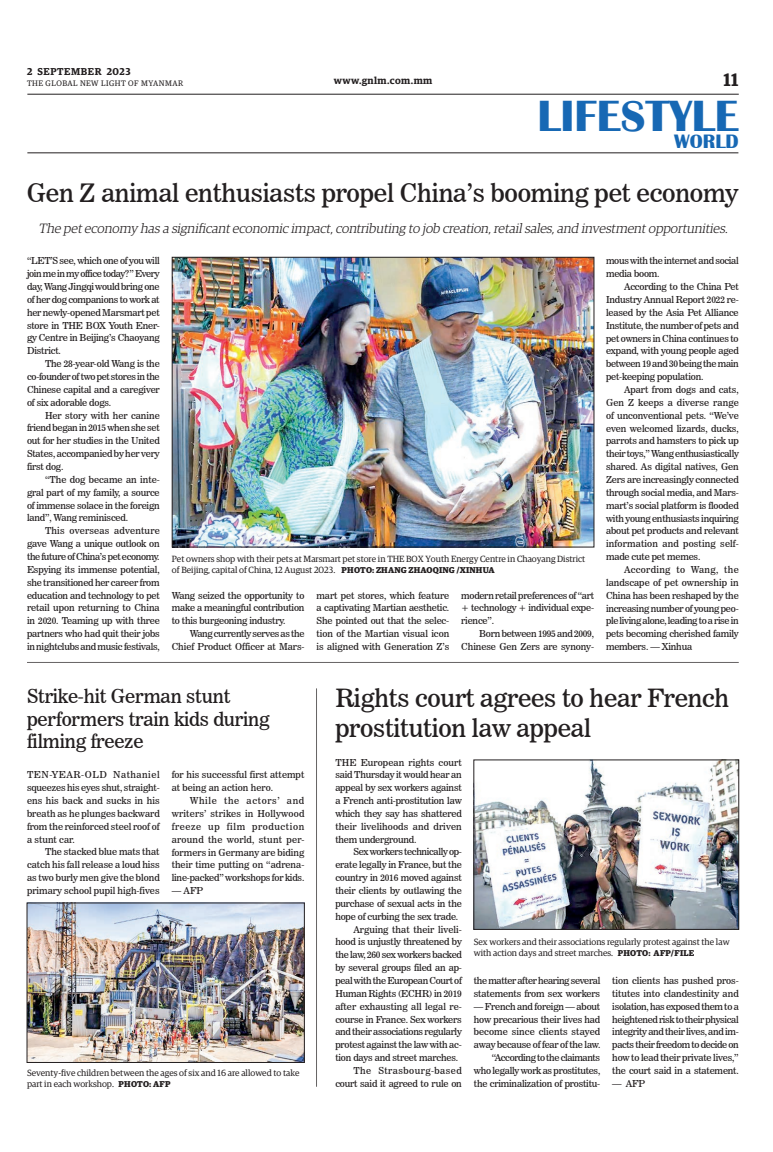
<style>
.page{position:relative;width:773px;height:1152px;background:#fff}
.page>*{position:absolute;margin:0;border:0;box-sizing:border-box;transform-origin:0 0}
.t1{font:700 45px "Britannic";color:#1768b4}
._2_Clm_Head{font:25.2px "News 706 BT Roman C";letter-spacing:-.01em;color:#231f20}
._2_Clm_Head-2{font:25px/30px "News 706 BT Roman C";letter-spacing:-.01em;color:#231f20}
.t2{font:700 20px "Britannic";color:#1768b4}
._2_Clm_Head-3{font:19px/22.8px "News 706 BT Roman C";letter-spacing:-.01em;color:#231f20}
.t3{font:600 18px "Guardian Egyp";color:#231f20}
.t4{font:italic 300 13.5px "Guardian Egyp";color:#231f20}
.t5{font:600 10px "Guardian Egyp";letter-spacing:.04em;color:#231f20}
.t6{font:600 10px "Guardian Egyp";letter-spacing:.06em;color:#231f20}
._2nd_Body{font:9.5px/12.9px "News 706 BT Roman C";letter-spacing:-.02em;color:#231f20;text-align:justify}
.Normal_Para{font:9.5px/12.9px "News 706 BT Roman C";letter-spacing:-.005em;color:#231f20;text-align:justify}
._2nd_Body-2{font:9.5px/12.9px "News 706 BT Roman C";color:#231f20}
.t7{font:9px/10.8px "Guardian Egyp";color:#231f20}
.t8{font:8px "Guardian Egyp";letter-spacing:.06em;color:#231f20}
.s1{font-weight:700;font-size:8.5px}
</style>
<div class="page">
<hr style="left:27px;top:94px;width:711px;height:1px;background:#231f20">
<hr style="left:27px;top:153px;width:711px;height:1px;background:#231f20">
<img style="left:174px;top:259px;width:418px;height:286px">
<div style="left:172px;top:257px;width:422px;height:290px;border:1px solid #231f20"></div>
<hr style="left:27px;top:662px;width:711px;height:1px;background:#231f20">
<img style="left:475px;top:762px;width:261px;height:166px">
<div style="left:473px;top:760px;width:265px;height:170px;border:1px solid #231f20"></div>
<img style="left:29px;top:905px;width:273px;height:156px">
<div style="left:27px;top:903px;width:277px;height:160px;border:1px solid #231f20"></div>
<hr style="left:316px;top:688px;width:1px;height:399px;background:#231f20">
<p class="t6" style="left:27px;top:64px;width:105px">2 SEPTEMBER 2023</p>
<p class="t8" style="left:27px;top:78px;width:158px">THE GLOBAL NEW LIGHT OF MYANMAR</p>
<p class="t5" style="left:334px;top:73px;width:100px">www.gnlm.com.mm</p>
<h3 class="t3" style="left:723px;top:67px;width:16px">11</h3>
<h1 class="t1" style="left:537px;top:91px;width:203px">LIFESTYLE</h1>
<h3 class="t2" style="left:674px;top:130px;width:66px">WORLD</h3>
<p class="_2_Clm_Head" style="left:27px;top:178px;width:713px">Gen Z animal enthusiasts propel China’s booming pet economy</p>
<p class="t4" style="left:39px;top:219px;width:693px">The peteconomy has a significanteconomic impact,contributing to j ob creation,retailsales,and investmentopportunities.</p>
<p class="Normal_Para" style="left:27px;top:254px;width:134px">“LET’S see, which one of you will join me in my office today?” Every day, Wang Jingqi would bring one of her dog companions to work at her newly-opened Marsmart pet store in THE BOX Youth Ener&shy;gy Centre in Beijing’s Chaoyang District.</p>
<p class="_2nd_Body" style="left:27px;top:357px;width:134px;text-indent:18px">The 28-year-old Wang is the co-founder of two pet stores in the Chinese capital and a caregiver of six adorable dogs.</p>
<p class="_2nd_Body" style="left:27px;top:409px;width:134px;text-indent:18px">Her story with her canine friend began in 2015 when she set out for her studies in the United States, accompanied by her very first dog.</p>
<p class="_2nd_Body" style="left:27px;top:473px;width:134px;text-indent:18px">“The dog became an inte&shy;gral part of my family, a source of immense solace in the foreign land”, Wang reminisced.</p>
<p class="_2nd_Body" style="left:27px;top:524px;width:134px;text-indent:18px">This overseas adventure gave Wang a unique outlook on the future of China’s pet economy.<br>Espying its immense potential, she transitioned her career from education and technology to pet retail upon returning to China in 2020. Teaming up with three partners who had quit their jobs in nightclubs and music festivals,</p>
<p class="_2nd_Body" style="left:606px;top:255px;width:134px">mous with the internet and social media boom.</p>
<p class="_2nd_Body" style="left:606px;top:280px;width:134px;text-indent:18px">According to the China Pet Industry Annual Report 2022 re&shy;leased by the Asia Pet Alliance Institute, the number of pets and pet owners in China continues to expand, with young people aged between 19 and 30 being the main pet-keeping population.</p>
<p class="_2nd_Body" style="left:606px;top:383px;width:134px;text-indent:18px">Apart from dogs and cats, Gen Z keeps a diverse range of unconventional pets. “We’ve even welcomed lizards, ducks, parrots and hamsters to pick up their toys,” Wang enthusiastically shared. As digital natives, Gen Zers are increasingly connected through social media, and Mars&shy;mart’s social platform is flooded with young enthusiasts inquiring about pet products and relevant information and posting self&shy;made cute pet memes.</p>
<p class="_2nd_Body" style="left:606px;top:563px;width:134px;text-indent:18px">According to Wang, the landscape of pet ownership in China has been reshaped by the increasing number of young peo&shy;ple living alone, leading to a rise in pets becoming cherished family members. — Xinhua</p>
<p class="t7" style="left:172px;top:553px;width:415px">Pet owners shop with their pets at Marsmart pet store in THE BOX Youth Energy Centre in Chaoyang District of Beijing, capital of China, 12 August 2023. <span class="s1">PHOTO: ZHANG ZHAOQING /XINHUA</span></p>
<p class="_2nd_Body" style="left:172px;top:589px;width:134px">Wang seized the opportunity to make a meaningful contribution to this burgeoning industry.</p>
<p class="_2nd_Body" style="left:172px;top:627px;width:134px;text-align:right">Wang currently serves as the<br>Chief Product Officer at Mars-</p>
<p class="_2nd_Body" style="left:316px;top:589px;width:134px">mart pet stores, which feature a captivating Martian aesthetic.<br>She pointed out that the selec&shy;tion of the Martian visual icon is aligned with Generation Z’s</p>
<p class="_2nd_Body" style="left:461px;top:589px;width:134px">modern retail preferences of “art + technology + individual expe&shy;rience”.</p>
<p class="_2nd_Body" style="left:461px;top:627px;width:134px;text-align:right">Born between 1995 and 2009,<br>Chinese Gen Zers are synony-</p>
<p class="_2_Clm_Head-3" style="left:27px;top:685px;width:244px">Strike-hit German stunt performers train kids during filming freeze</p>
<p class="Normal_Para" style="left:27px;top:768px;width:134px">TEN-YEAR-OLD Nathaniel squeezes his eyes shut, straight&shy;ens his back and sucks in his breath as he plunges backward from the reinforced steel roof of a stunt car.</p>
<p class="_2nd_Body" style="left:27px;top:846px;width:134px;text-indent:18px">The stacked blue mats that catch his fall release a loud hiss as two burly men give the blond primary school pupil high-fives</p>
<p class="_2nd_Body-2" style="left:172px;top:768px;width:134px">for his successful first attempt at being an action hero.</p>
<p class="_2nd_Body" style="left:172px;top:794px;width:134px;text-indent:18px">While the actors’ and writers’ strikes in Hollywood freeze up film production around the world, stunt per&shy;formers in Germany are biding their time putting on “adrena&shy;line-packed” workshops for kids.</p>
<p class="_2nd_Body" style="left:172px;top:884px;width:33px">— AFP</p>
<p class="t7" style="left:27px;top:1067px;width:274px">Seventy-five children between the ages of six and 16 are allowed to take part in each workshop. <span class="s1">PHOTO: AFP</span></p>
<p class="_2_Clm_Head-2" style="left:335px;top:683px;width:395px">Rights court agrees to hear French prostitution law appeal</p>
<p class="Normal_Para" style="left:335px;top:756px;width:128px">THE European rights court said Thursday it would hear an appeal by sex workers against a French anti-prostitution law which they say has shattered their livelihoods and driven them underground.</p>
<p class="_2nd_Body" style="left:335px;top:846px;width:128px;text-indent:18px">Sex workers technically op&shy;erate legally in France, but the country in 2016 moved against their clients by outlawing the purchase of sexual acts in the hope of curbing the sex trade.</p>
<p class="_2nd_Body" style="left:335px;top:923px;width:128px;text-indent:18px">Arguing that their liveli&shy;hood is unjustly threatened by the law, 260 sex workers backed by several groups filed an ap&shy;peal with the European Court of Human Rights (ECHR) in 2019 after exhausting all legal re&shy;course in France. Sex workers and their associations regularly protest against the law with ac&shy;tion days and street marches.</p>
<p class="_2nd_Body" style="left:335px;top:1064px;width:128px;text-align:right">The Strasbourg-based court said it agreed to rule on</p>
<p class="t7" style="left:474px;top:936px;width:257px">Sex workers and their associations regularly protest against the law with action days and street marches. <span class="s1">PHOTO: AFP/FILE</span></p>
<p class="_2nd_Body" style="left:474px;top:974px;width:128px">the matter after hearing several statements from sex workers</p>
<p class="_2nd_Body" style="left:474px;top:1000px;width:128px">— French and foreign — about how precarious their lives had become since clients stayed away because of fear of the law.</p>
<p class="_2nd_Body" style="left:474px;top:1051px;width:128px;text-indent:18px">“According to the claimants who legally work as prostitutes, the criminalization of prostitu-</p>
<p class="_2nd_Body" style="left:612px;top:974px;width:128px">tion clients has pushed pros&shy;titutes into clandestinity and isolation, has exposed them to a heightened risk to their physical integrity and their lives, and im&shy;pacts their freedom to decide on how to lead their private lives,” the court said in a statement.</p>
<p class="_2nd_Body" style="left:612px;top:1077px;width:34px">— AFP</p>
</div>
